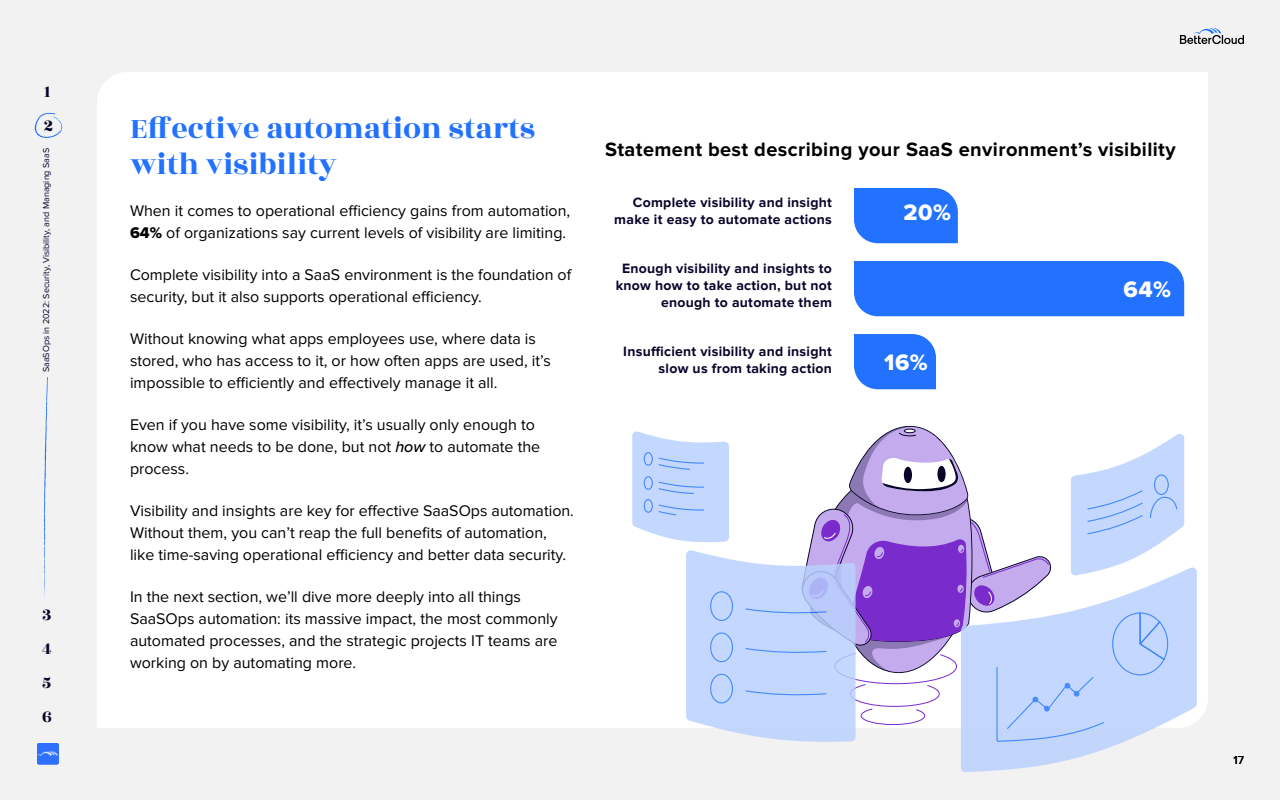
<style>
.page{position:relative;width:1280px;height:800px;background:#f2f2f2}
.page>*{position:absolute;margin:0;border:0;box-sizing:border-box;transform-origin:0 0}
.t1{font:32px/36px "Rozha One";color:#2272ff}
.t2{font:23.2px "Proxima Nova Extrabld";color:#fff}
.t3{font:700 20px "Proxima Nova";letter-spacing:.02em;color:#000}
.t4{font:18px/34px "Rozha One";color:#08052a}
.t5{font:16px/22px "Proxima Nova";color:#000}
.t6{font:700 14px/17px "Proxima Nova";letter-spacing:.02em;color:#08052a;text-align:right}
.t7{font:500 12px "Proxima Nova";color:#000}
.t8{font:9px "Proxima Nova";color:#08052a}
.s1{font-family:"Proxima Nova Extrabld"}
.s2{font-weight:500;font-style:italic}
</style>
<div class="page">
<img style="left:37px;top:743px;width:22px;height:21px">
<svg style="left:1180px;top:28px;width:64px;height:16px"></svg>
<div style="left:97px;top:72px;width:1111px;height:656px;background:#fff"></div>
<svg style="left:44px;top:377px;width:4px;height:221px"></svg>
<svg style="left:35px;top:113px;width:28px;height:25px"></svg>
<div style="left:854px;top:188px;width:104px;height:55px;background:#2272ff"></div>
<div style="left:854px;top:334px;width:82px;height:55px;background:#2272ff"></div>
<div style="left:854px;top:261px;width:330px;height:55px;background:#2272ff"></div>
<svg style="left:961px;top:568px;width:236px;height:204px;fill:#c4d8fc"></svg>
<svg style="left:632px;top:426px;width:552px;height:316px"></svg>
<p class="t4" style="left:44px;top:75px;width:11px">1<br>2</p>
<p class="t8" style="left:41px;top:372px;width:226px;rotate:-90deg">SaaSOps in 2022: Security, Visibility, and Managing SaaS</p>
<p class="t4" style="left:42px;top:598px;width:11px;text-align:justify">3<br>4<br>5<br>6</p>
<h1 class="t1" style="left:130px;top:111px;width:407px">Effective automation starts with visibility</h1>
<p class="t5" style="left:130px;top:200px;width:442px">When it comes to operational efficiency gains from automation,<br><span class="s1">64%</span> of organizations say current levels of visibility are limiting.</p>
<p class="t5" style="left:130px;top:264px;width:443px">Complete visibility into a SaaS environment is the foundation of security, but it also supports operational efficiency.</p>
<p class="t5" style="left:130px;top:328px;width:422px">Without knowing what apps employees use, where data is stored, who has access to it, or how often apps are used, it’s impossible to efficiently and effectively manage it all.</p>
<p class="t5" style="left:130px;top:414px;width:412px">Even if you have some visibility, it’s usually only enough to know what needs to be done, but not <span class="s2">how</span> to automate the process.</p>
<p class="t5" style="left:130px;top:500px;width:446px">Visibility and insights are key for effective SaaSOps automation.<br>Without them, you can’t reap the full benefits of automation, like time-saving operational efficiency and better data security.</p>
<p class="t5" style="left:130px;top:586px;width:429px">In the next section, we’ll dive more deeply into all things SaaSOps automation: its massive impact, the most commonly automated processes, and the strategic projects IT teams are working on by automating more.</p>
<p class="t3" style="left:605px;top:138px;width:572px">Statement best describing your SaaS environment’s visibility</p>
<p class="t6" style="left:614px;top:194px;width:219px">Complete visibility and insight make it easy to automate actions</p>
<p class="t6" style="left:616px;top:260px;width:218px">Enough visibility and insights to know how to take action, but not enough to automate them</p>
<p class="t6" style="left:623px;top:343px;width:210px">Insufficient visibility and insight slow us from taking action</p>
<h2 class="t2" style="left:904px;top:199px;width:49px">20%</h2>
<h2 class="t2" style="left:884px;top:349px;width:45px">16%</h2>
<h2 class="t2" style="left:1124px;top:276px;width:49px">64%</h2>
<p class="t7" style="left:1233px;top:752px;width:12px">17</p>
</div>
